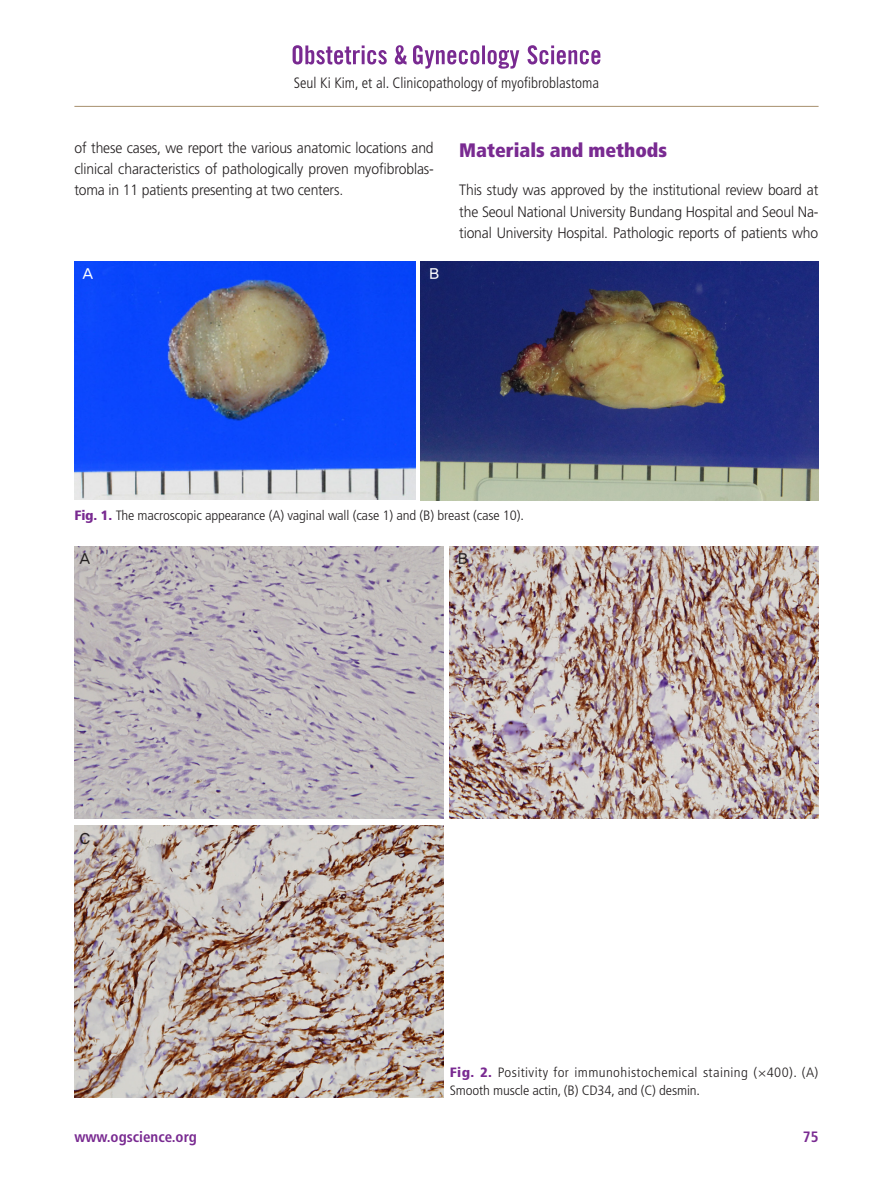
<style>
.page{position:relative;width:893px;height:1191px;background:#fff}
.page>*{position:absolute;margin:0;border:0;box-sizing:border-box;transform-origin:0 0}
.제목1-보라{font:900 condensed 19.5px "Frutiger LT Std";color:#792a91}
.제목밑_본문{font:300 15px/21.3px "Frutiger LT Std";letter-spacing:-.01em;color:#231f20;text-align:justify;scale:.93 1}
.본문_영문{font:300 15px/21.3px "Frutiger LT Std";letter-spacing:-.01em;color:#231f20;text-align:justify;scale:.93 1}
.t1{font:300 condensed 15px "Frutiger LT Std";color:#231f20}
.t2{font:700 condensed 15px "Frutiger LT Std";color:#792a91}
.그림A-B{font:15px "YDIYGO330";color:#231f20}
.그림A-B-2{font:15px "YDIYGO330";color:#fff}
.표_타이틀{font:300 condensed 13.5px/18px "Frutiger LT Std";letter-spacing:.025em;color:#231f20;scale:1.09 1}
.표_타이틀-2{font:300 condensed 13.5px "Frutiger LT Std";letter-spacing:-.01em;color:#231f20;scale:1.09 1}
.s1{font-weight:900;color:#792a91}
</style>
<div class="page">
<hr style="left:74px;top:106px;width:745px;height:1px;background:#ad9676">
<svg style="left:527px;top:45px;width:73px;height:19px"></svg>
<svg style="left:413px;top:45px;width:106px;height:24px"></svg>
<svg style="left:293px;top:45px;width:114px;height:19px"></svg>
<img style="left:74px;top:261px;width:342px;height:239px">
<img style="left:421px;top:261px;width:398px;height:239px">
<img style="left:74px;top:546px;width:369px;height:272px">
<img style="left:74px;top:825px;width:369px;height:272px">
<img style="left:450px;top:546px;width:369px;height:272px">
<p class="t1" style="left:294px;top:74px;width:307px">Seul Ki Kim, et al. Clinicopathology of myofibroblastoma</p>
<p class="본문_영문" style="left:74px;top:137px;width:388px">of these cases, we report the various anatomic locations and clinical characteristics of pathologically proven myofibroblas&shy;toma in 11 patients presenting at two centers.</p>
<p class="제목1-보라" style="left:459px;top:138px;width:209px">Materials and methods</p>
<p class="제목밑_본문" style="left:459px;top:180px;width:388px">This study was approved by the institutional review board at the Seoul National University Bundang Hospital and Seoul Na&shy;tional University Hospital. Pathologic reports of patients who</p>
<p class="그림A-B-2" style="left:83px;top:265px;width:11px">A</p>
<p class="그림A-B-2" style="left:430px;top:265px;width:11px">B</p>
<p class="표_타이틀-2" style="left:74px;top:507px;width:414px"><span class="s1">Fig. 1.</span> The macroscopic appearance (A) vaginal wall (case 1) and (B) breast (case 10).</p>
<p class="그림A-B" style="left:80px;top:550px;width:11px">A</p>
<p class="그림A-B" style="left:458px;top:550px;width:11px">B</p>
<p class="그림A-B" style="left:80px;top:829px;width:12px">C</p>
<p class="표_타이틀" style="left:450px;top:1063px;width:340px"><span class="s1">Fig. 2.</span> Positivity for immunohistochemical staining (×400). (A)<br>Smooth muscle actin, (B) CD34, and (C) desmin.</p>
<p class="t2" style="left:74px;top:1128px;width:124px">www.ogscience.org</p>
<p class="t2" style="left:803px;top:1128px;width:17px">75</p>
</div>
